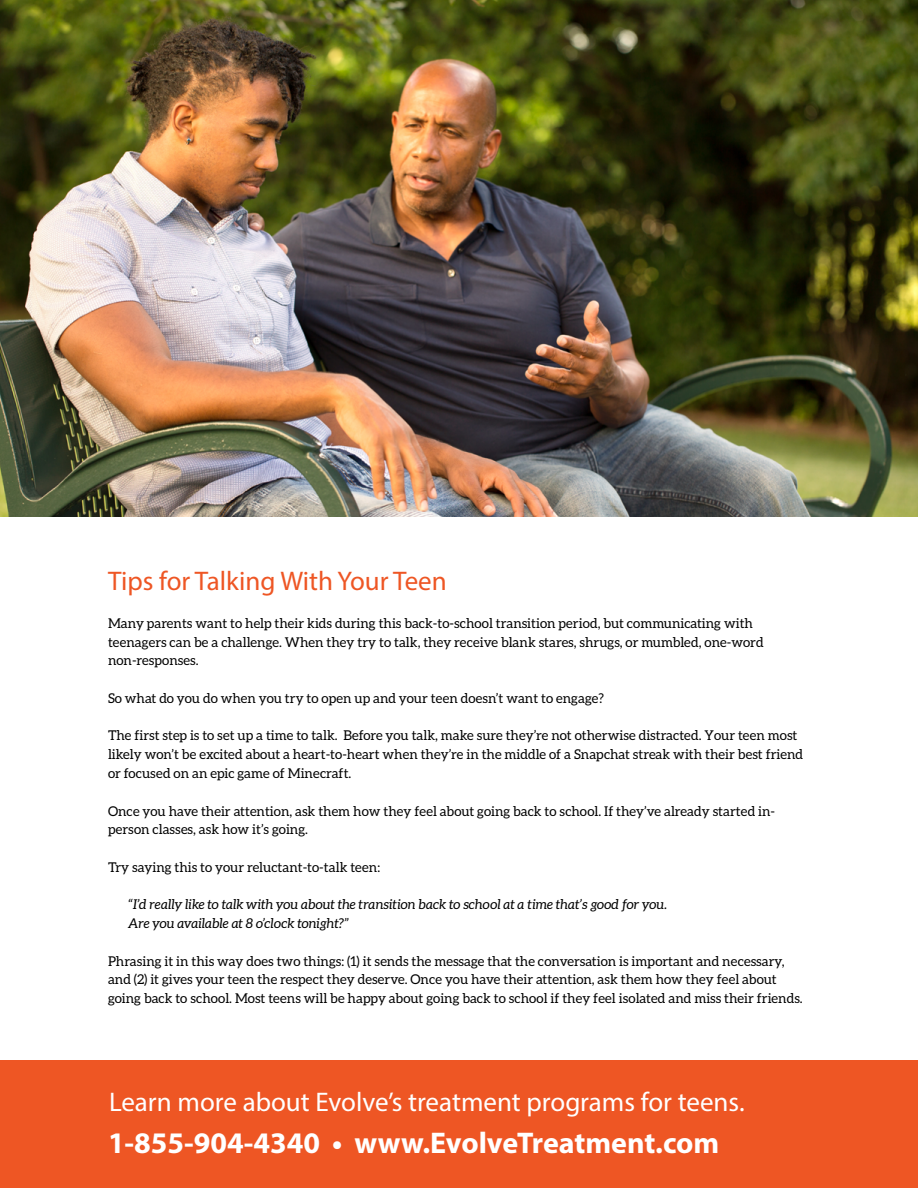
<style>
.page{position:relative;width:918px;height:1188px;background:#fff}
.page>*{position:absolute;margin:0;border:0;box-sizing:border-box;transform-origin:0 0}
.t1{font:700 30px "Myriad Pro";color:#fff}
.t2{font:27px "Myriad Pro";color:#fff}
.t3{font:27px "Myriad Pro";color:#ee5624}
.t4{font:13.5px/18.8px "Aleo";color:#000}
.t5{font:italic 13.5px/18.8px "Aleo";color:#000}
</style>
<div class="page">
<div style="left:0;top:1060px;width:918px;height:128px;background:#ee5624"></div>
<img style="left:0;top:0;width:918px;height:516px">
<h2 class="t3" style="left:108px;top:565px;width:340px">Tips for Talking With Your Teen</h2>
<p class="t4" style="left:108px;top:614px;width:657px">Many parents want to help their kids during this back-to-school transition period, but communicating with teenagers can be a challenge. When they try to talk, they receive blank stares, shrugs, or mumbled, one-word non-responses.</p>
<p class="t4" style="left:108px;top:689px;width:498px">So what do you do when you try to open up and your teen doesn’t want to engage?</p>
<p class="t4" style="left:108px;top:726px;width:697px">The first step is to set up a time to talk. Before you talk, make sure they’re not otherwise distracted. Your teen most likely won’t be excited about a heart-to-heart when they’re in the middle of a Snapchat streak with their best friend or focused on an epic game of Minecraft.</p>
<p class="t4" style="left:108px;top:801px;width:669px">Once you have their attention, ask them how they feel about going back to school. If they’ve already started in&shy;person classes, ask how it’s going.</p>
<p class="t4" style="left:108px;top:857px;width:274px">Try saying this to your reluctant-to-talk teen:</p>
<p class="t5" style="left:128px;top:895px;width:540px">“I’d really like to talk with you about the transition back to school at a time that’s good for you.<br>Are you available at 8 o’clock tonight?”</p>
<p class="t4" style="left:108px;top:951px;width:696px">Phrasing it in this way does two things: (1) it sends the message that the conversation is important and necessary, and (2) it gives your teen the respect they deserve. Once you have their attention, ask them how they feel about going back to school. Most teens will be happy about going back to school if they feel isolated and miss their friends.</p>
<h2 class="t2" style="left:109px;top:1085px;width:637px">Learn more about Evolve’s treatment programs for teens.</h2>
<h1 class="t1" style="left:108px;top:1123px;width:613px">1-855-904-4340 • www.EvolveTreatment.com</h1>
</div>
